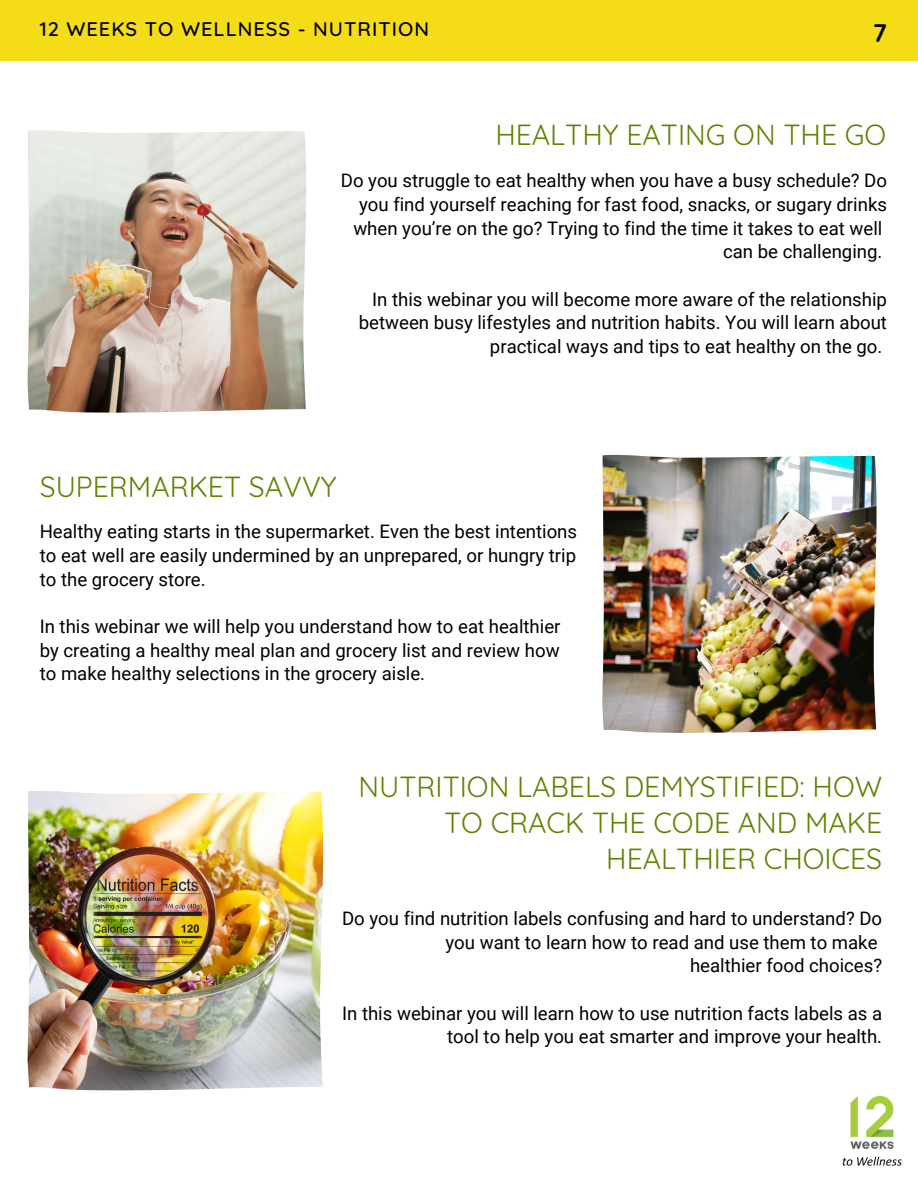
<style>
.page{position:relative;width:918px;height:1188px;background:#fff}
.page>*{position:absolute;margin:0;border:0;box-sizing:border-box;transform-origin:0 0}
.t1{font:28.35px/36px "Quicksand";color:#608201;text-align:right}
.t2{font:700 25.35px "Quicksand";color:#000}
.t3{font:500 20.1px "Quicksand";letter-spacing:.05em;color:#000}
.t4{font:18.6px/23.7px "Roboto";color:#000;text-align:right}
</style>
<div class="page">
<div style="left:0;top:0;width:918px;height:60px;background:#f4dd16"></div>
<img style="left:28px;top:130px;width:278px;height:283px">
<img style="left:602px;top:455px;width:275px;height:278px">
<img style="left:28px;top:791px;width:295px;height:300px">
<img style="left:843px;top:1096px;width:58px;height:70px">
<p class="t3" style="left:40px;top:16px;width:391px">12 WEEKS TO WELLNESS - NUTRITION</p>
<p class="t2" style="left:873px;top:17px;width:16px">7</p>
<p class="t1" style="left:495px;top:117px;width:392px">HEALTHY EATING ON THE GO</p>
<p class="t4" style="left:341px;top:169px;width:548px">Do you struggle to eat healthy when you have a busy schedule? Do you find yourself reaching for fast food, snacks, or sugary drinks when you’re on the go? Trying to find the time it takes to eat well</p>
<p class="t4" style="left:723px;top:240px;width:161px">can be challenging.</p>
<p class="t4" style="left:359px;top:287px;width:530px">In this webinar you will become more aware of the relationship between busy lifestyles and nutrition habits. You will learn about practical ways and tips to eat healthy on the go.</p>
<p class="t1" style="left:40px;top:468px;width:299px">SUPERMARKET SAVVY</p>
<p class="t4" style="left:40px;top:520px;width:539px;text-align:justify">Healthy eating starts in the supermarket. Even the best intentions to eat well are easily undermined by an unprepared, or hungry trip to the grocery store.</p>
<p class="t4" style="left:40px;top:615px;width:522px;text-align:justify">In this webinar we will help you understand how to eat healthier by creating a healthy meal plan and grocery list and review how to make healthy selections in the grocery aisle.</p>
<p class="t1" style="left:359px;top:768px;width:525px">NUTRITION LABELS DEMYSTIFIED: HOW<br>TO CRACK THE CODE AND MAKE<br>HEALTHIER CHOICES</p>
<p class="t4" style="left:342px;top:907px;width:542px">Do you find nutrition labels confusing and hard to understand? Do you want to learn how to read and use them to make</p>
<p class="t4" style="left:690px;top:954px;width:194px">healthier food choices?</p>
<p class="t4" style="left:342px;top:1001px;width:542px">In this webinar you will learn how to use nutrition facts labels as a tool to help you eat smarter and improve your health.</p>
</div>
